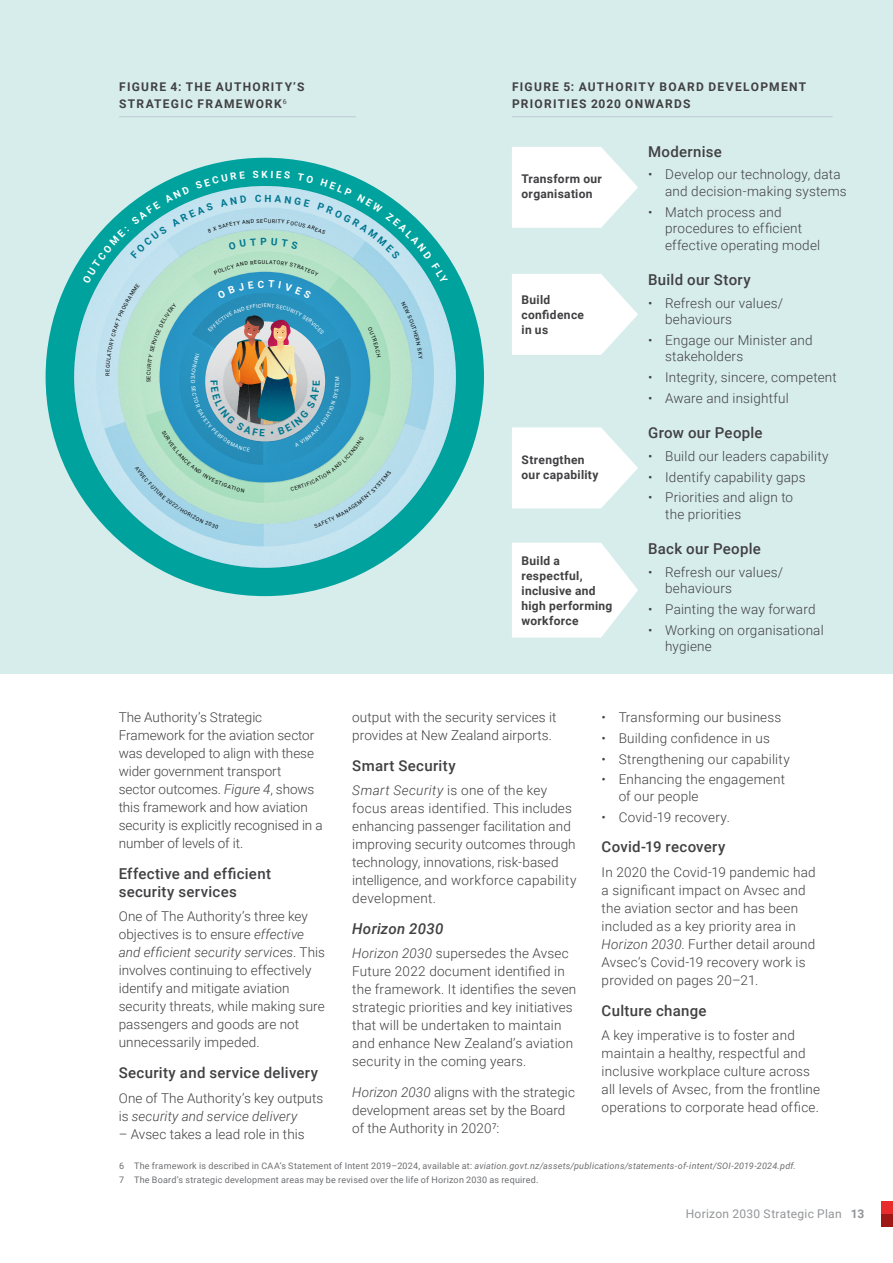
<style>
.page{position:relative;width:893px;height:1263px;background:#fff}
.page>*{position:absolute;margin:0;border:0;box-sizing:border-box;transform-origin:0 0}
.t1{font:500 15px/18px "Roboto";letter-spacing:.02em;color:#414042}
.t2{font:500 15px "Roboto";letter-spacing:.02em;color:#424243}
.t3{font:italic 500 15px "Roboto";letter-spacing:.02em;color:#414042}
.t4{font:300 13.5px/18px "Roboto";letter-spacing:.01em;color:#414042}
.t5{font:700 12px/15px "Roboto";letter-spacing:.03em;color:#414042}
.t6{font:700 12px/16.5px "Roboto";letter-spacing:.105em;color:#414042}
.t7{font:700 12px/16.5px "Roboto";letter-spacing:.11em;color:#414042}
.t8{font:12px "Roboto";letter-spacing:.025em;color:#939598}
.t9{font:9px/14.1px "Roboto";letter-spacing:.025em;color:#6d6e71}
.s1{font-style:italic}
.s2{font-weight:700}
</style>
<div class="page">
<div style="left:0;top:0;width:893px;height:674px;background:#d7edec"></div>
<div style="left:43px;top:155px;width:444px;height:445px;background:#d7edec"></div>
<img style="left:47px;top:159px;width:436px;height:436px">
<hr style="left:119px;top:116px;width:237px;height:1px;background:#bdc9d5">
<hr style="left:512px;top:116px;width:321px;height:1px;background:#bdc9d5">
<svg style="left:512px;top:147px;width:126px;height:81px"></svg>
<svg style="left:512px;top:274px;width:126px;height:81px"></svg>
<svg style="left:512px;top:543px;width:126px;height:95px"></svg>
<svg style="left:512px;top:427px;width:126px;height:81px"></svg>
<div style="left:881px;top:1202px;width:12px;height:12px;background:#e82c2e"></div>
<div style="left:881px;top:1214px;width:12px;height:12px;background:#9e1818"></div>
<svg style="left:82px;top:170px;width:366px;height:376px;background:#89c6cb"></svg>
<p class="t7" style="left:119px;top:78px;width:187px">FIGURE 4: THE AUTHORITY’S<br>STRATEGIC FRAMEWORK<sup>6</sup></p>
<p class="t6" style="left:512px;top:78px;width:296px">FIGURE 5: AUTHORITY BOARD DEVELOPMENT<br>PRIORITIES 2020 ONWARDS</p>
<p class="t5" style="left:521px;top:171px;width:82px">Transform our organisation</p>
<p class="t5" style="left:521px;top:292px;width:64px">Build confidence in us</p>
<p class="t5" style="left:521px;top:451px;width:79px">Strengthen our capability</p>
<p class="t5" style="left:521px;top:553px;width:92px">Build a respectful, inclusive and high performing workforce</p>
<p class="t1" style="left:648px;top:142px;width:75px">Modernise</p>
<p class="t4" style="left:665px;top:166px;width:183px;line-height:16.5px;text-indent:-17px">• Develop our technology, data and decision-making systems</p>
<p class="t4" style="left:665px;top:203px;width:157px;line-height:16.5px;text-indent:-17px">• Match process and procedures to efficient effective operating model</p>
<p class="t1" style="left:648px;top:270px;width:104px">Build our Story</p>
<p class="t4" style="left:665px;top:294px;width:120px;line-height:16.5px;text-indent:-17px">• Refresh our values/ behaviours</p>
<p class="t4" style="left:665px;top:331px;width:149px;line-height:16.5px;text-indent:-17px">• Engage our Minister and stakeholders</p>
<p class="t4" style="left:648px;top:368px;width:190px">• Integrity, sincere, competent</p>
<p class="t4" style="left:648px;top:389px;width:142px">• Aware and insightful</p>
<p class="t1" style="left:648px;top:423px;width:116px">Grow our People</p>
<p class="t4" style="left:648px;top:446px;width:182px">• Build our leaders capability</p>
<p class="t4" style="left:648px;top:467px;width:159px">• Identify capability gaps</p>
<p class="t4" style="left:665px;top:489px;width:129px;line-height:16.5px;text-indent:-17px">• Priorities and align to the priorities</p>
<p class="t1" style="left:648px;top:539px;width:114px">Back our People</p>
<p class="t4" style="left:665px;top:563px;width:120px;line-height:16.5px;text-indent:-17px">• Refresh our values/ behaviours</p>
<p class="t4" style="left:648px;top:600px;width:169px">• Painting the way forward</p>
<p class="t4" style="left:665px;top:621px;width:160px;line-height:16.5px;text-indent:-17px">• Working on organisational hygiene</p>
<p class="t4" style="left:602px;top:708px;width:181px">• Transforming our business</p>
<p class="t4" style="left:602px;top:729px;width:170px">• Building confidence in us</p>
<p class="t4" style="left:602px;top:749px;width:190px">• Strengthening our capability</p>
<p class="t4" style="left:619px;top:771px;width:168px;line-height:16.5px;text-indent:-17px">• Enhancing the engagement of our people</p>
<p class="t4" style="left:602px;top:807px;width:130px">• Covid-19 recovery.</p>
<p class="t1" style="left:602px;top:837px;width:125px">Covid-19 recovery</p>
<p class="t4" style="left:602px;top:862px;width:215px">In 2020 the Covid-19 pandemic had a significant impact on Avsec and the aviation sector and has been included as a key priority area in<br><span class="s1">Horizon 2030</span>. Further detail around<br>Avsec’s Covid-19 recovery work is provided on pages 20–21.</p>
<p class="t2" style="left:602px;top:1000px;width:106px">Culture change</p>
<p class="t4" style="left:602px;top:1026px;width:220px">A key imperative is to foster and maintain a healthy, respectful and inclusive workplace culture across all levels of Avsec, from the frontline operations to corporate head office.</p>
<p class="t4" style="left:119px;top:708px;width:205px">The Authority’s Strategic<br>Framework for the aviation sector was developed to align with these wider government transport<br>sector outcomes. <span class="s1">Figure 4</span>, shows this framework and how aviation security is explicitly recognised in a number of levels of it.</p>
<p class="t1" style="left:119px;top:864px;width:154px">Effective and efficient security services</p>
<p class="t4" style="left:119px;top:907px;width:208px">One of The Authority’s three key objectives is to ensure <span class="s1">effective and efficient security services</span>. This involves continuing to effectively identify and mitigate aviation security threats, while making sure passengers and goods are not unnecessarily impeded.</p>
<p class="t1" style="left:119px;top:1063px;width:201px">Security and service delivery</p>
<p class="t4" style="left:119px;top:1088px;width:206px">One of The Authority’s key outputs is <span class="s1">security and service delivery</span></p>
<p class="t4" style="left:119px;top:1124px;width:187px">– Avsec takes a lead role in this</p>
<p class="t4" style="left:352px;top:708px;width:206px">output with the security services it provides at New Zealand airports.</p>
<p class="t1" style="left:352px;top:756px;width:105px">Smart Security</p>
<p class="t4" style="left:352px;top:781px;width:226px"><span class="s1">Smart Security</span> is one of the key focus areas identified. This includes enhancing passenger facilitation and improving security outcomes through technology, innovations, risk-based intelligence, and workforce capability development.</p>
<p class="t3" style="left:352px;top:918px;width:93px">Horizon 2030</p>
<p class="t4" style="left:352px;top:944px;width:226px"><span class="s1">Horizon 2030</span> supersedes the Avsec Future 2022 document identified in the framework. It identifies the seven strategic priorities and key initiatives that will be undertaken to maintain and enhance New Zealand’s aviation security in the coming years.</p>
<p class="t4" style="left:352px;top:1083px;width:224px"><span class="s1">Horizon 2030</span> aligns with the strategic development areas set by the Board of the Authority in 2020<sup>7</sup>:</p>
<p class="t9" style="left:119px;top:1159px;width:678px">6 The framework is described in CAA’s Statement of Intent 2019–2024, available at: <span class="s1">aviation.govt.nz/assets/publications/statements-of-intent/SOI-2019-2024.pdf.<br></span>7 The Board’s strategic development areas may be revised over the life of Horizon 2030 as required.</p>
<p class="t8" style="left:686px;top:1205px;width:180px">Horizon 2030 Strategic Plan <span class="s2">13</span></p>
</div>
